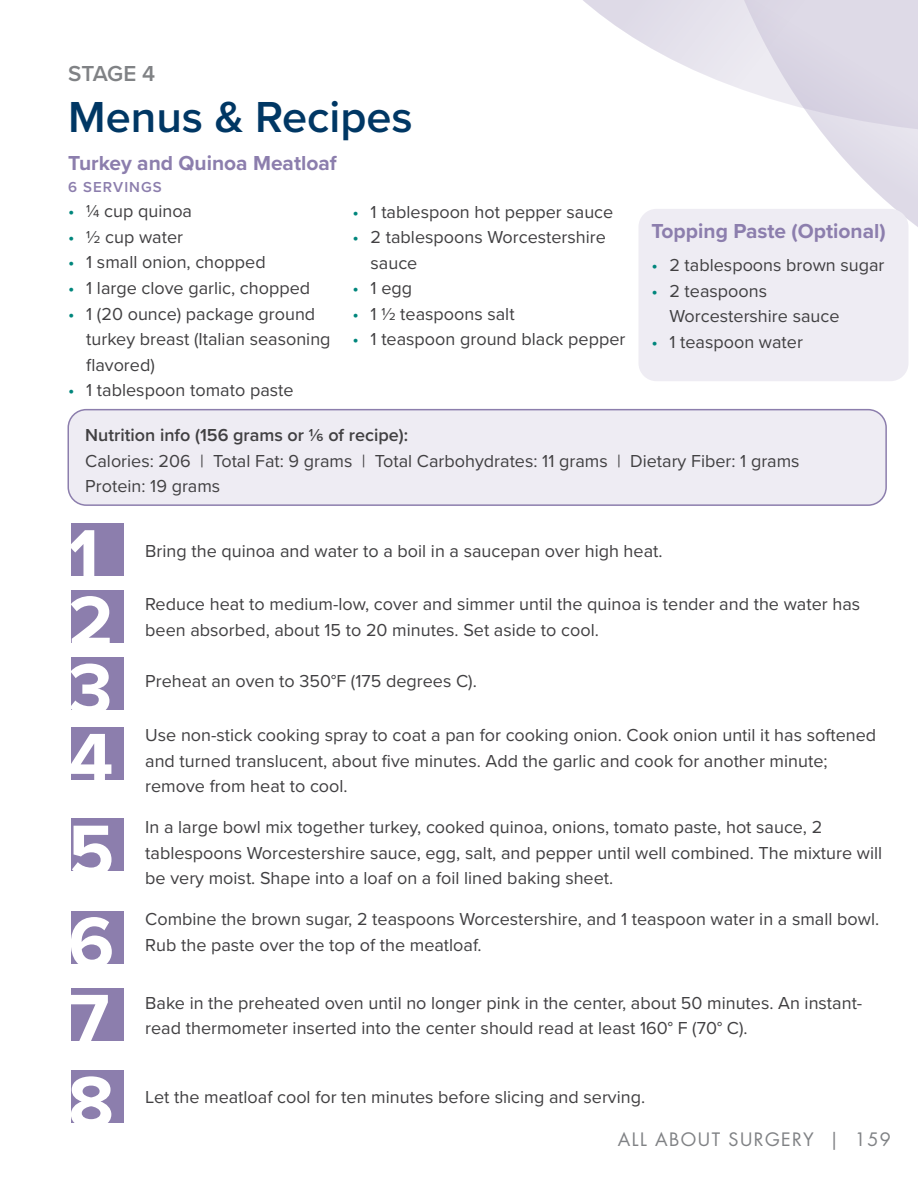
<style>
.page{position:relative;width:918px;height:1188px;background:#fff}
.page>*{position:absolute;margin:0;border:0;box-sizing:border-box;transform-origin:0 0}
.t1{font:700 75.45px/67.9px "Proxima Nova";color:#fff}
.t2{font:600 45px "Proxima Nova";color:#003764}
.t3{font:600 22.5px "Proxima Nova";letter-spacing:-.02em;color:#808285}
.t4{font:700 21px "Proxima Nova";color:#8c7ead}
.t5{font:18px/25.5px "Proxima Nova";color:#414042}
.t6{font:600 18px "Proxima Nova";color:#414042}
.t7{font:18px "Futura Std";letter-spacing:.08em;color:#808285}
.t8{font:600 15px "Proxima Nova";letter-spacing:.07em;color:#8c7ead}
.s1{color:#00867c}
</style>
<div class="page">
<svg style="left:583px;top:0;width:127px;height:77px;fill:#e6e3ed"></svg>
<svg style="left:710px;top:0;width:208px;height:227px"></svg>
<div style="left:638px;top:209px;width:270px;height:172px;background:#eeecf3;border-radius:18px"></div>
<div style="left:68px;top:410px;width:818px;height:95px;background:#eeecf3;border-radius:18px"></div>
<div style="left:68px;top:409px;width:819px;height:97px;border:2px solid #8c7ead;border-radius:18px"></div>
<div style="left:71px;top:523px;width:52px;height:52px;background:#8c7ead"></div>
<div style="left:71px;top:590px;width:52px;height:52px;background:#8c7ead"></div>
<div style="left:71px;top:658px;width:52px;height:52px;background:#8c7ead"></div>
<div style="left:71px;top:727px;width:52px;height:52px;background:#8c7ead"></div>
<div style="left:71px;top:819px;width:52px;height:52px;background:#8c7ead"></div>
<div style="left:71px;top:911px;width:52px;height:52px;background:#8c7ead"></div>
<div style="left:71px;top:988px;width:52px;height:52px;background:#8c7ead"></div>
<div style="left:71px;top:1070px;width:52px;height:52px;background:#8c7ead"></div>
<p class="t3" style="left:68px;top:57px;width:88px">STAGE 4</p>
<h2 class="t2" style="left:68px;top:84px;width:346px">Menus &amp; Recipes</h2>
<p class="t4" style="left:68px;top:147px;width:270px">Turkey and Quinoa Meatloaf</p>
<p class="t8" style="left:68px;top:176px;width:95px">6 SERVINGS</p>
<p class="t5" style="left:68px;top:198px;width:125px"><span class="s1">•</span> 1/4 cup quinoa</p>
<p class="t5" style="left:68px;top:223px;width:116px"><span class="s1">•</span> 1/2 cup water</p>
<p class="t5" style="left:68px;top:249px;width:199px"><span class="s1">•</span> 1 small onion, chopped</p>
<p class="t5" style="left:68px;top:274px;width:244px"><span class="s1">•</span> 1 large clove garlic, chopped</p>
<p class="t5" style="left:86px;top:300px;width:246px;text-indent:-18px"><span class="s1">•</span> 1 (20 ounce) package ground turkey breast (Italian seasoning flavored)</p>
<p class="t5" style="left:68px;top:376px;width:227px"><span class="s1">•</span> 1 tablespoon tomato paste</p>
<p class="t5" style="left:353px;top:198px;width:262px"><span class="s1">•</span> 1 tablespoon hot pepper sauce</p>
<p class="t5" style="left:371px;top:223px;width:237px;text-indent:-18px"><span class="s1">•</span> 2 tablespoons Worcestershire sauce</p>
<p class="t5" style="left:353px;top:275px;width:61px"><span class="s1">•</span> 1 egg</p>
<p class="t5" style="left:353px;top:300px;width:164px"><span class="s1">•</span> 1 1/2 teaspoons salt</p>
<p class="t5" style="left:353px;top:326px;width:274px"><span class="s1">•</span> 1 teaspoon ground black pepper</p>
<p class="t4" style="left:651px;top:215px;width:236px">Topping Paste (Optional)</p>
<p class="t5" style="left:651px;top:252px;width:235px"><span class="s1">•</span> 2 tablespoons brown sugar</p>
<p class="t5" style="left:669px;top:277px;width:172px;text-indent:-18px"><span class="s1">•</span> 2 teaspoons<br>Worcestershire sauce</p>
<p class="t5" style="left:651px;top:328px;width:153px"><span class="s1">•</span> 1 teaspoon water</p>
<p class="t6" style="left:85px;top:422px;width:324px">Nutrition info (156 grams or 1/6 of recipe):</p>
<p class="t5" style="left:85px;top:447px;width:716px">Calories: 206 | Total Fat: 9 grams | Total Carbohydrates: 11 grams | Dietary Fiber: 1 grams<br>Protein: 19 grams</p>
<h1 class="t1" style="left:68px;top:520px;width:47px">1<br>2<br>3<br>4</h1>
<h1 class="t1" style="left:68px;top:803px;width:47px;line-height:92.1px">5<br>6</h1>
<h1 class="t1" style="left:68px;top:977px;width:47px;line-height:82.2px">7<br>8</h1>
<p class="t5" style="left:145px;top:537px;width:519px">Bring the quinoa and water to a boil in a saucepan over high heat.</p>
<p class="t5" style="left:145px;top:591px;width:716px">Reduce heat to medium-low, cover and simmer until the quinoa is tender and the water has been absorbed, about 15 to 20 minutes. Set aside to cool.</p>
<p class="t5" style="left:145px;top:667px;width:333px">Preheat an oven to 350°F (175 degrees C).</p>
<p class="t5" style="left:145px;top:722px;width:733px">Use non-stick cooking spray to coat a pan for cooking onion. Cook onion until it has softened and turned translucent, about five minutes. Add the garlic and cook for another minute; remove from heat to cool.</p>
<p class="t5" style="left:145px;top:814px;width:738px">In a large bowl mix together turkey, cooked quinoa, onions, tomato paste, hot sauce, 2 tablespoons Worcestershire sauce, egg, salt, and pepper until well combined. The mixture will be very moist. Shape into a loaf on a foil lined baking sheet.</p>
<p class="t5" style="left:145px;top:906px;width:735px">Combine the brown sugar, 2 teaspoons Worcestershire, and 1 teaspoon water in a small bowl.<br>Rub the paste over the top of the meatloaf.</p>
<p class="t5" style="left:145px;top:989px;width:719px">Bake in the preheated oven until no longer pink in the center, about 50 minutes. An instant&shy;read thermometer inserted into the center should read at least 160° F (70° C).</p>
<p class="t5" style="left:145px;top:1083px;width:501px">Let the meatloaf cool for ten minutes before slicing and serving.</p>
<p class="t7" style="left:618px;top:1128px;width:275px">ALL ABOUT SURGERY | 159</p>
</div>
